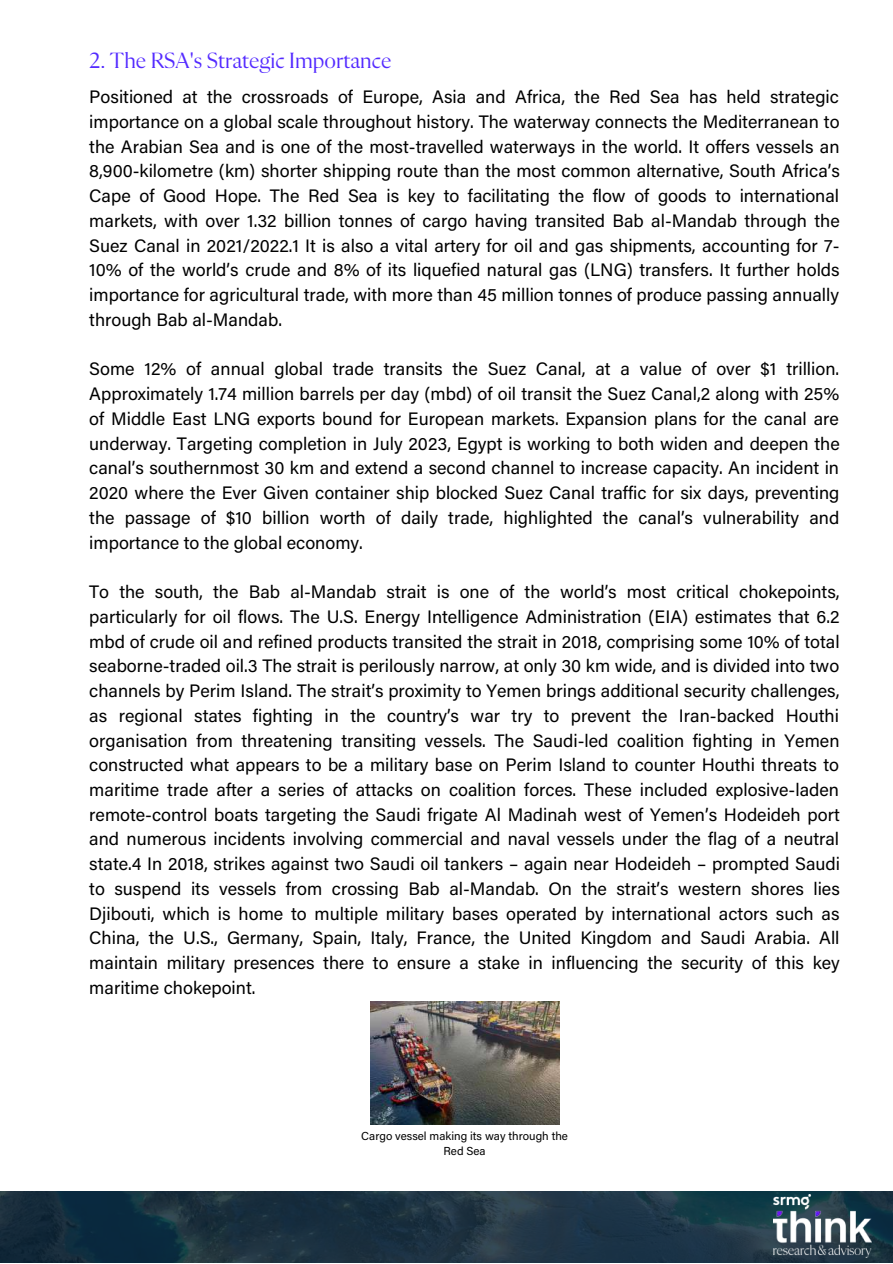
<style>
.page{position:relative;width:893px;height:1264px;background:#fff}
.page>*{position:absolute;margin:0;border:0;box-sizing:border-box;transform-origin:0 0}
.t1{font:22.5px "Flecha M";color:#542bff}
.t2{font:18px/24.8px "Acumin Pro";color:#000;text-align:justify}
.t3{font:11.55px/15.5px "Acumin Pro";color:#000;text-align:center}
</style>
<div class="page">
<svg style="left:0;top:1191px;width:892px;height:71px;background:#1a3242"></svg>
<img style="left:773px;top:1194px;width:98px;height:63px">
<img style="left:370px;top:1001px;width:189px;height:123px">
<p class="t1" style="left:89px;top:50px;width:303px">2. The RSA's Strategic Importance</p>
<p class="t2" style="left:89px;top:87px;width:752px">Positioned at the crossroads of Europe, Asia and Africa, the Red Sea has held strategic importance on a global scale throughout history. The waterway connects the Mediterranean to the Arabian Sea and is one of the most-travelled waterways in the world. It offers vessels an 8,900-kilometre (km) shorter shipping route than the most common alternative, South Africa’s Cape of Good Hope. The Red Sea is key to facilitating the flow of goods to international markets, with over 1.32 billion tonnes of cargo having transited Bab al-Mandab through the Suez Canal in 2021/2022.1 It is also a vital artery for oil and gas shipments, accounting for 7- 10% of the world’s crude and 8% of its liquefied natural gas (LNG) transfers. It further holds importance for agricultural trade, with more than 45 million tonnes of produce passing annually through Bab al-Mandab.</p>
<p class="t2" style="left:89px;top:359px;width:752px">Some 12% of annual global trade transits the Suez Canal, at a value of over $1 trillion.<br>Approximately 1.74 million barrels per day (mbd) of oil transit the Suez Canal,2 along with 25% of Middle East LNG exports bound for European markets. Expansion plans for the canal are underway. Targeting completion in July 2023, Egypt is working to both widen and deepen the canal’s southernmost 30 km and extend a second channel to increase capacity. An incident in 2020 where the Ever Given container ship blocked Suez Canal traffic for six days, preventing the passage of $10 billion worth of daily trade, highlighted the canal’s vulnerability and importance to the global economy.</p>
<p class="t2" style="left:89px;top:581px;width:752px">To the south, the Bab al-Mandab strait is one of the world’s most critical chokepoints, particularly for oil flows. The U.S. Energy Intelligence Administration (EIA) estimates that 6.2 mbd of crude oil and refined products transited the strait in 2018, comprising some 10% of total seaborne-traded oil.3 The strait is perilously narrow, at only 30 km wide, and is divided into two channels by Perim Island. The strait’s proximity to Yemen brings additional security challenges, as regional states fighting in the country’s war try to prevent the Iran-backed Houthi organisation from threatening transiting vessels. The Saudi-led coalition fighting in Yemen constructed what appears to be a military base on Perim Island to counter Houthi threats to maritime trade after a series of attacks on coalition forces. These included explosive-laden remote-control boats targeting the Saudi frigate Al Madinah west of Yemen’s Hodeideh port and numerous incidents involving commercial and naval vessels under the flag of a neutral state.4 In 2018, strikes against two Saudi oil tankers – again near Hodeideh – prompted Saudi to suspend its vessels from crossing Bab al-Mandab. On the strait’s western shores lies Djibouti, which is home to multiple military bases operated by international actors such as China, the U.S., Germany, Spain, Italy, France, the United Kingdom and Saudi Arabia. All maintain military presences there to ensure a stake in influencing the security of this key maritime chokepoint.</p>
<p class="t3" style="left:361px;top:1129px;width:208px">Cargo vessel making its way through the<br>Red Sea</p>
</div>
